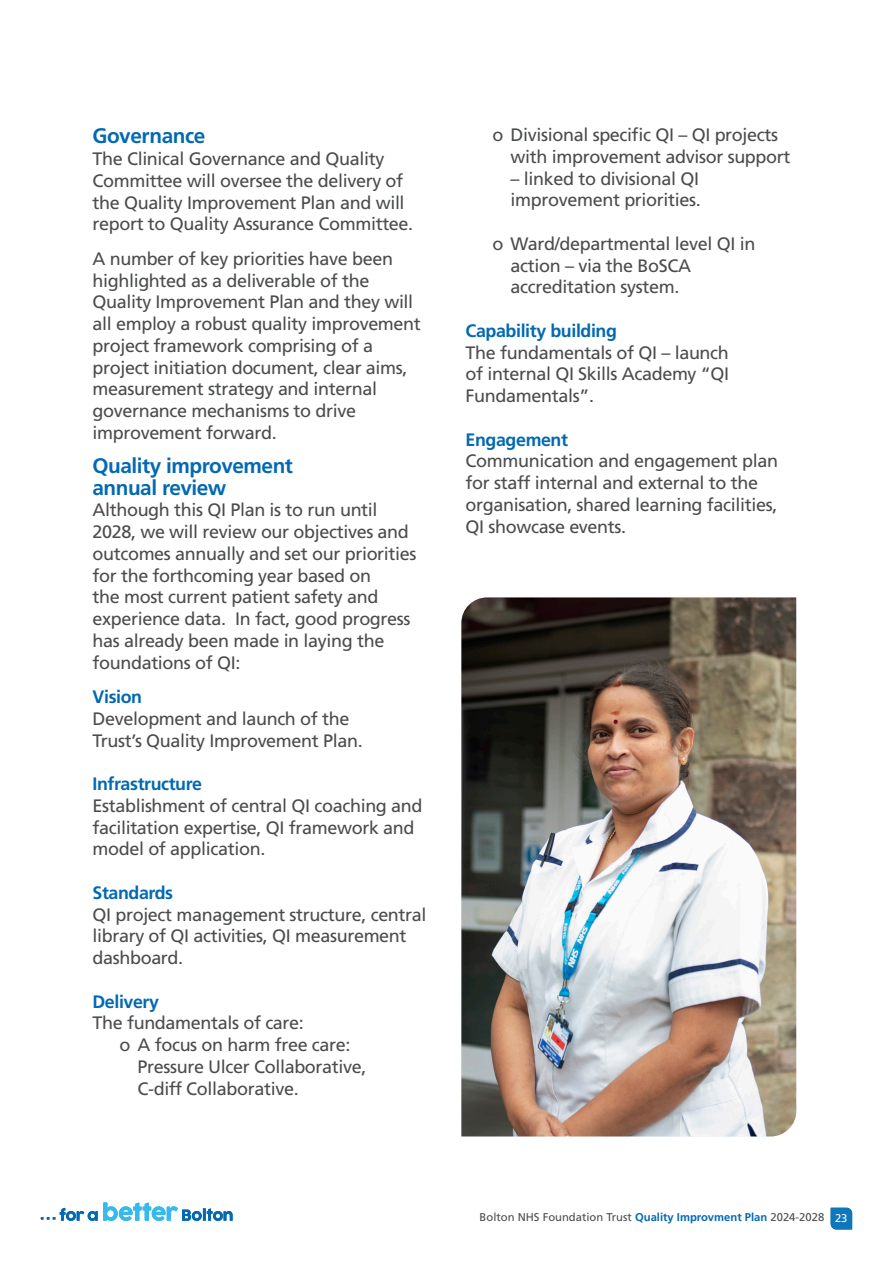
<style>
.page{position:relative;width:893px;height:1263px;background:#fff}
.page>*{position:absolute;margin:0;border:0;box-sizing:border-box;transform-origin:0 0}
.t1{font:700 21px/21.5px "Frutiger LT Pro";letter-spacing:-.02em;color:#0369b3}
.t2{font:18px/21.8px "Frutiger LT Pro";letter-spacing:-.02em;color:#4b4c4d}
.t3{font:700 18px "Frutiger LT Pro";letter-spacing:-.02em;color:#0369b3}
.t4{font:11.25px "Frutiger LT Pro";color:#4b4c4d}
.t5{font:11.25px "Frutiger LT Pro";color:#fff}
.s1{font-weight:700;color:#0369b3}
</style>
<div class="page">
<svg style="left:41px;top:1202px;width:192px;height:19px"></svg>
<svg style="left:831px;top:1208px;width:21px;height:21px"></svg>
<img style="left:461px;top:597px;width:335px;height:539px">
<p class="t1" style="left:92px;top:125px;width:114px">Governance</p>
<p class="t2" style="left:92px;top:148px;width:322px">The Clinical Governance and Quality Committee will oversee the delivery of the Quality Improvement Plan and will report to Quality Assurance Committee.</p>
<p class="t2" style="left:92px;top:248px;width:330px">A number of key priorities have been highlighted as a deliverable of the Quality Improvement Plan and they will all employ a robust quality improvement project framework comprising of a project initiation document, clear aims, measurement strategy and internal governance mechanisms to drive improvement forward.</p>
<p class="t1" style="left:92px;top:455px;width:202px">Quality improvement annual review</p>
<p class="t2" style="left:92px;top:499px;width:326px">Although this QI Plan is to run until 2028, we will review our objectives and outcomes annually and set our priorities for the forthcoming year based on<br>the most current patient safety and experience data. In fact, good progress has already been made in laying the foundations of QI:</p>
<p class="t2" style="left:92px;top:686px;width:272px"><span class="s1">Vision<br></span>Development and launch of the<br>Trust’s Quality Improvement Plan.</p>
<p class="t2" style="left:92px;top:773px;width:332px"><span class="s1">Infrastructure<br></span>Establishment of central QI coaching and facilitation expertise, QI framework and model of application.</p>
<p class="t2" style="left:92px;top:882px;width:336px"><span class="s1">Standards<br></span>QI project management structure, central library of QI activities, QI measurement dashboard.</p>
<p class="t3" style="left:92px;top:991px;width:68px">Delivery</p>
<p class="t2" style="left:92px;top:1012px;width:213px">The fundamentals of care:</p>
<p class="t2" style="left:119px;top:1034px;width:233px">o A focus on harm free care:</p>
<p class="t2" style="left:137px;top:1056px;width:230px">Pressure Ulcer Collaborative,</p>
<p class="t2" style="left:137px;top:1077px;width:163px">C-diff Collaborative.</p>
<p class="t2" style="left:511px;top:124px;width:281px;text-indent:-18px">o Divisional specific QI – QI projects with improvement advisor support</p>
<p class="t2" style="left:511px;top:168px;width:192px">– linked to divisional QI improvement priorities.</p>
<p class="t2" style="left:511px;top:233px;width:246px;text-indent:-18px">o Ward/departmental level QI in action – via the BoSCA accreditation system.</p>
<p class="t2" style="left:466px;top:320px;width:265px"><span class="s1">Capability building<br></span>The fundamentals of QI – launch of internal QI Skills Academy “QI<br>Fundamentals”.</p>
<p class="t2" style="left:466px;top:429px;width:314px"><span class="s1">Engagement<br></span>Communication and engagement plan for staff internal and external to the organisation, shared learning facilities,<br>QI showcase events.</p>
<p class="t4" style="left:480px;top:1210px;width:346px">Bolton NHS Foundation Trust <span class="s1">Quality Improvment Plan</span> 2024-2028</p>
<p class="t5" style="left:835px;top:1211px;width:14px">23</p>
<p class="t5" style="left:835px;top:1211px;width:8px">0</p>
<p class="t5" style="left:838px;top:1212px;width:8px">2</p>
</div>
